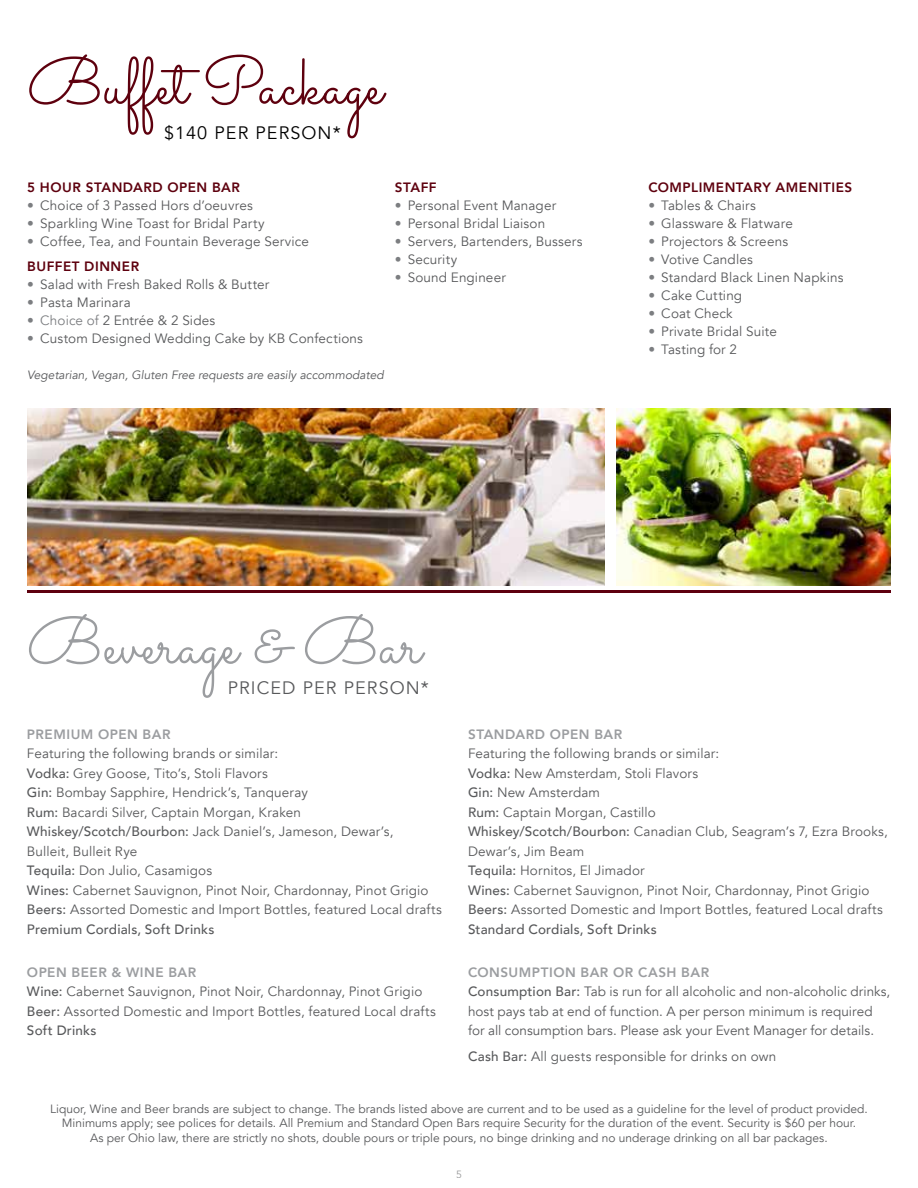
<style>
.page{position:relative;width:918px;height:1188px;background:#fff}
.page>*{position:absolute;margin:0;border:0;box-sizing:border-box;transform-origin:0 0}
.t1{font:66px "Sacramento";color:#5e000e}
.t2{font:66px "Sacramento";color:#9b9da0}
.t3{font:18px "Avenir";letter-spacing:.06em;color:#58595b}
.t4{font:18px "Avenir";letter-spacing:.06em;color:#000}
.t5{font:13.5px/19.5px "Avenir";letter-spacing:.01em;color:#58595b}
.t6{font:800 13.5px "Avenir";letter-spacing:.04em;color:#5e000e}
.t7{font:800 13.5px "Avenir";letter-spacing:.04em;color:#9b9da0}
.t8{font:12px/14.4px "Avenir";color:#58595b;text-align:center}
.t9{font:italic 12px "Avenir";color:#58595b}
.t10{font:10.5px "Avenir";color:#58595b}
.s1{color:#7c7e81}
.s2{font-weight:800;color:#5e000e}
.s3{font-weight:500}
.s4{font-weight:800;color:#9b9da0}
</style>
<div class="page">
<img style="left:616px;top:409px;width:275px;height:177px">
<img style="left:27px;top:409px;width:578px;height:177px">
<hr style="left:27px;top:590px;width:864px;height:3px;background:#5e000e">
<h1 class="t1" style="left:27px;top:42px;width:357px">Buffet Package</h1>
<h2 class="t4" style="left:164px;top:122px;width:178px">$140 PER PERSON*</h2>
<p class="t6" style="left:27px;top:176px;width:214px">5 HOUR STANDARD OPEN BAR</p>
<p class="t5" style="left:27px;top:195px;width:227px"><span class="s1">•</span> Choice of 3 Passed Hors d’oeuvres</p>
<p class="t5" style="left:27px;top:213px;width:239px"><span class="s1">•</span> Sparkling Wine Toast for Bridal Party</p>
<p class="t5" style="left:27px;top:228px;width:283px;line-height:25.5px"><span class="s1">•</span> Coffee, Tea, and Fountain Beverage Service<br><span class="s2">BUFFET DINNER</span></p>
<p class="t5" style="left:27px;top:275px;width:244px"><span class="s1">•</span> Salad with Fresh Baked Rolls &amp; Butter</p>
<p class="t5" style="left:27px;top:293px;width:105px"><span class="s1">•</span> Pasta Marinara</p>
<p class="t5" style="left:27px;top:311px;width:189px"><span class="s1">• Choice of</span> 2 Entrée &amp; 2 Sides</p>
<p class="t5" style="left:27px;top:329px;width:337px"><span class="s1">•</span> Custom Designed Wedding Cake by KB Confections</p>
<p class="t9" style="left:27px;top:368px;width:358px">Vegetarian, Vegan, Gluten Free requests are easily accommodated</p>
<p class="t6" style="left:395px;top:176px;width:43px">STAFF</p>
<p class="t5" style="left:395px;top:195px;width:163px"><span class="s1">•</span> Personal Event Manager</p>
<p class="t5" style="left:395px;top:213px;width:152px"><span class="s1">•</span> Personal Bridal Liaison</p>
<p class="t5" style="left:395px;top:231px;width:189px"><span class="s1">•</span> Servers, Bartenders, Bussers</p>
<p class="t5" style="left:395px;top:249px;width:64px"><span class="s1">•</span> Security</p>
<p class="t5" style="left:395px;top:267px;width:113px"><span class="s1">•</span> Sound Engineer</p>
<p class="t6" style="left:648px;top:176px;width:205px">COMPLIMENTARY AMENITIES</p>
<p class="t5" style="left:648px;top:195px;width:109px"><span class="s1">•</span> Tables &amp; Chairs</p>
<p class="t5" style="left:648px;top:213px;width:146px"><span class="s1">•</span> Glassware &amp; Flatware</p>
<p class="t5" style="left:648px;top:231px;width:141px"><span class="s1">•</span> Projectors &amp; Screens</p>
<p class="t5" style="left:648px;top:249px;width:106px"><span class="s1">•</span> Votive Candles</p>
<p class="t5" style="left:648px;top:267px;width:197px"><span class="s1">•</span> Standard Black Linen Napkins</p>
<p class="t5" style="left:648px;top:285px;width:95px"><span class="s1">•</span> Cake Cutting</p>
<p class="t5" style="left:648px;top:303px;width:86px"><span class="s1">•</span> Coat Check</p>
<p class="t5" style="left:648px;top:321px;width:130px"><span class="s1">•</span> Private Bridal Suite</p>
<p class="t5" style="left:648px;top:339px;width:90px"><span class="s1">•</span> Tasting for 2</p>
<h1 class="t2" style="left:27px;top:602px;width:396px">Beverage &amp; Bar</h1>
<h2 class="t3" style="left:228px;top:678px;width:203px">PRICED PER PERSON*</h2>
<p class="t7" style="left:27px;top:724px;width:145px">PREMIUM OPEN BAR</p>
<p class="t5" style="left:27px;top:744px;width:417px">Featuring the following brands or similar:<br><span class="s3">Vodka:</span> Grey Goose, Tito’s, Stoli Flavors<br><span class="s3">Gin:</span> Bombay Sapphire, Hendrick’s, Tanqueray<br><span class="s3">Rum:</span> Bacardi Silver, Captain Morgan, Kraken <span class="s3">Whiskey/Scotch/Bourbon:</span> Jack Daniel’s, Jameson, Dewar’s,<br>Bulleit, Bulleit Rye<br><span class="s3">Tequila:</span> Don Julio, Casamigos<br><span class="s3">Wines:</span> Cabernet Sauvignon, Pinot Noir, Chardonnay, Pinot Grigio <span class="s3">Beers:</span> Assorted Domestic and Import Bottles, featured Local drafts <span class="s3">Premium Cordials, Soft Drinks</span></p>
<p class="t7" style="left:468px;top:724px;width:156px">STANDARD OPEN BAR</p>
<p class="t5" style="left:468px;top:744px;width:421px">Featuring the following brands or similar:<br><span class="s3">Vodka:</span> New Amsterdam, Stoli Flavors<br><span class="s3">Gin:</span> New Amsterdam<br><span class="s3">Rum:</span> Captain Morgan, Castillo<br><span class="s3">Whiskey/Scotch/Bourbon:</span> Canadian Club, Seagram’s 7, Ezra Brooks, Dewar’s, Jim Beam<br><span class="s3">Tequila:</span> Hornitos, El Jimador<br><span class="s3">Wines:</span> Cabernet Sauvignon, Pinot Noir, Chardonnay, Pinot Grigio <span class="s3">Beers:</span> Assorted Domestic and Import Bottles, featured Local drafts <span class="s3">Standard Cordials, Soft Drinks</span></p>
<p class="t5" style="left:27px;top:963px;width:410px"><span class="s4">OPEN BEER &amp; WINE BAR<br></span><span class="s3">Wine:</span> Cabernet Sauvignon, Pinot Noir, Chardonnay, Pinot Grigio <span class="s3">Beer:</span> Assorted Domestic and Import Bottles, featured Local drafts <span class="s3">Soft Drinks</span></p>
<p class="t5" style="left:468px;top:963px;width:424px"><span class="s4">CONSUMPTION BAR OR CASH BAR<br></span><span class="s3">Consumption Bar:</span> Tab is run for all alcoholic and non-alcoholic drinks, host pays tab at end of function. A per person minimum is required for all consumption bars. Please ask your Event Manager for details.</p>
<p class="t5" style="left:468px;top:1047px;width:310px"><span class="s3">Cash Bar:</span> All guests responsible for drinks on own</p>
<p class="t8" style="left:50px;top:1102px;width:819px">Liquor, Wine and Beer brands are subject to change. The brands listed above are current and to be used as a guideline for the level of product provided.<br>Minimums apply; see polices for details. All Premium and Standard Open Bars require Security for the duration of the event. Security is $60 per hour.<br>As per Ohio law, there are strictly no shots, double pours or triple pours, no binge drinking and no underage drinking on all bar packages.</p>
<p class="t10" style="left:456px;top:1168px;width:7px">5</p>
</div>
